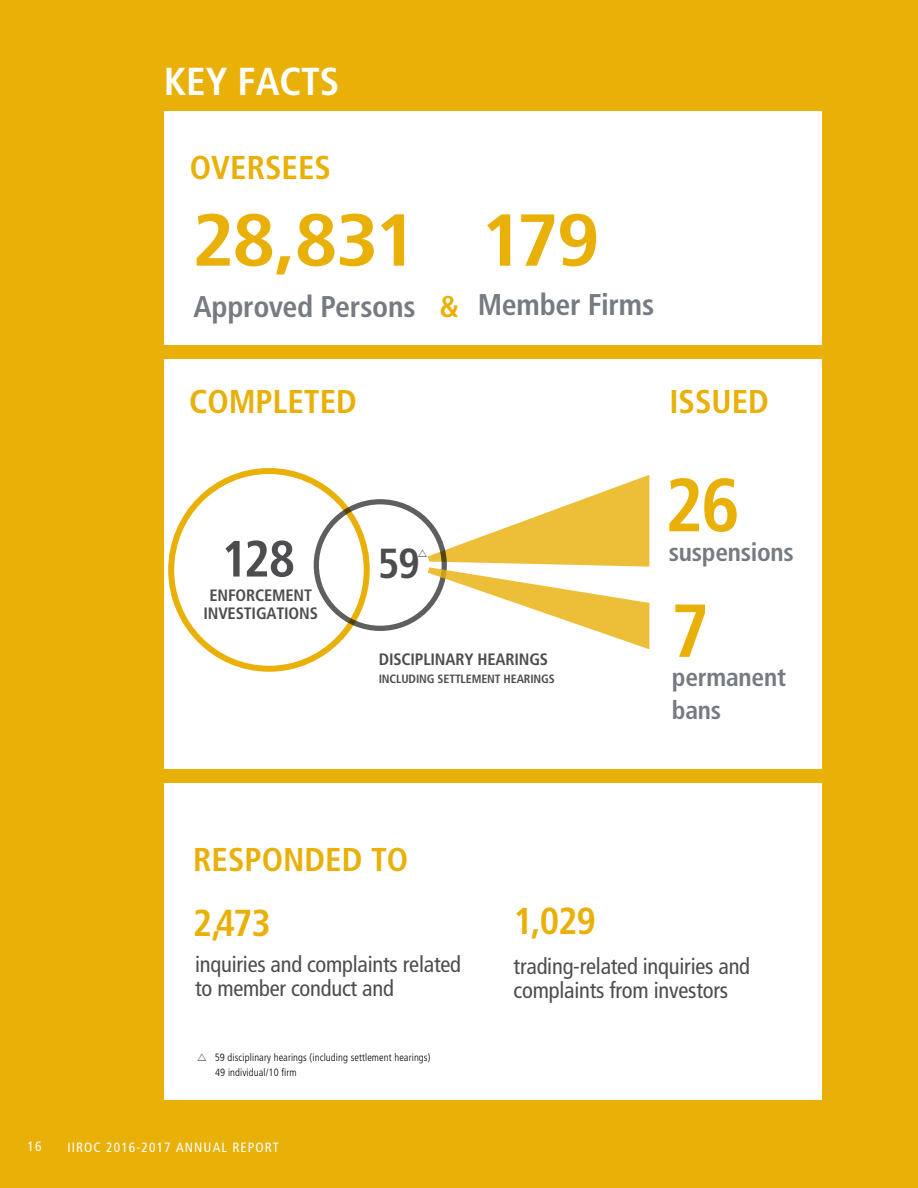
<style>
.page{position:relative;width:918px;height:1188px;background:#e9b008}
.page>*{position:absolute;margin:0;border:0;box-sizing:border-box;transform-origin:0 0}
.t1{font:700 condensed 75px/125.7px "Frutiger";color:#e9b008}
.t2{font:700 condensed 73.5px "Frutiger";letter-spacing:-.035em;color:#e9b008;scale:1.14 1}
.t3{font:700 condensed 51px "Frutiger";color:#4d4d4f}
.t4{font:700 condensed 42px "Frutiger";color:#4d4d4f}
.t5{font:700 condensed 39px "Frutiger";color:#fff}
.t6{font:700 condensed 37.5px "Frutiger";letter-spacing:-.035em;color:#e9b008}
.t7{font:700 condensed 33px "Frutiger";color:#e9b008}
.t8{font:700 condensed 30px "Frutiger";letter-spacing:-.01em;color:#757b82}
.t9{font:700 condensed 25.5px/33px "Frutiger";letter-spacing:-.01em;color:#757b82}
.t10{font:condensed 22.5px/24px "Frutiger";letter-spacing:-.01em;color:#4d4d4f}
.t11{font:700 condensed 16.5px/18px "Frutiger";letter-spacing:-.01em;color:#4d4d4f;text-align:center}
.t12{font:condensed 13.5px "Frutiger";letter-spacing:.08em;color:#fff}
.t13{font:700 condensed 12px "Frutiger";letter-spacing:-.01em;color:#4d4d4f}
.t14{font:300 condensed 10.5px/15px "Frutiger";letter-spacing:.01em;color:#000}
.s1{color:#e9b008}
</style>
<div class="page">
<div style="left:165px;top:111px;width:657px;height:989px;background:#fff"></div>
<div style="left:162px;top:345px;width:665px;height:14px;background:#e9b008"></div>
<div style="left:165px;top:769px;width:668px;height:14px;background:#e9b008"></div>
<div style="left:168px;top:468px;width:202px;height:204px;border:6px solid #e9b008;border-radius:50%"></div>
<div style="left:314px;top:499px;width:133px;height:132px;border:5px solid #4d4d4f;border-radius:50%"></div>
<svg style="left:418px;top:475px;width:231px;height:174px"></svg>
<h3 class="t5" style="left:164px;top:58px;width:177px">KEY FACTS</h3>
<h3 class="t7" style="left:190px;top:148px;width:143px">OVERSEES</h3>
<h2 class="t2" style="left:191px;top:197px;width:360px">28,831 179</h2>
<h3 class="t8" style="left:193px;top:289px;width:462px">Approved Persons <span class="s1">&amp;</span> Member Firms</h3>
<h3 class="t7" style="left:189px;top:382px;width:170px">COMPLETED</h3>
<h3 class="t3" style="left:221px;top:529px;width:75px">128</h3>
<p class="t11" style="left:203px;top:586px;width:116px">ENFORCEMENT<br>INVESTIGATIONS</p>
<h3 class="t4" style="left:378px;top:539px;width:44px">59</h3>
<p class="t11" style="left:379px;top:650px;width:171px">DISCIPLINARY HEARINGS</p>
<p class="t13" style="left:379px;top:672px;width:178px">INCLUDING SETTLEMENT HEARINGS</p>
<h3 class="t7" style="left:669px;top:382px;width:101px">ISSUED</h3>
<h1 class="t1" style="left:665px;top:443px;width:77px">26<br>7</h1>
<p class="t9" style="left:669px;top:536px;width:127px">suspensions</p>
<p class="t9" style="left:672px;top:661px;width:116px">permanent bans</p>
<h3 class="t7" style="left:193px;top:840px;width:217px">RESPONDED TO</h3>
<h3 class="t6" style="left:193px;top:901px;width:80px">2,473</h3>
<h3 class="t6" style="left:514px;top:899px;width:84px">1,029</h3>
<p class="t10" style="left:195px;top:952px;width:267px">inquiries and complaints related to member conduct and</p>
<p class="t10" style="left:514px;top:955px;width:238px">trading-related inquiries and complaints from investors</p>
<p class="t14" style="left:215px;top:1051px;width:217px">59 disciplinary hearings (including settlement hearings)<br>49 individual/10 firm</p>
<p class="t12" style="left:28px;top:1139px;width:16px">16</p>
<p class="t12" style="left:68px;top:1139px;width:213px">IIROC 2016-2017 ANNUAL REPORT</p>
</div>
